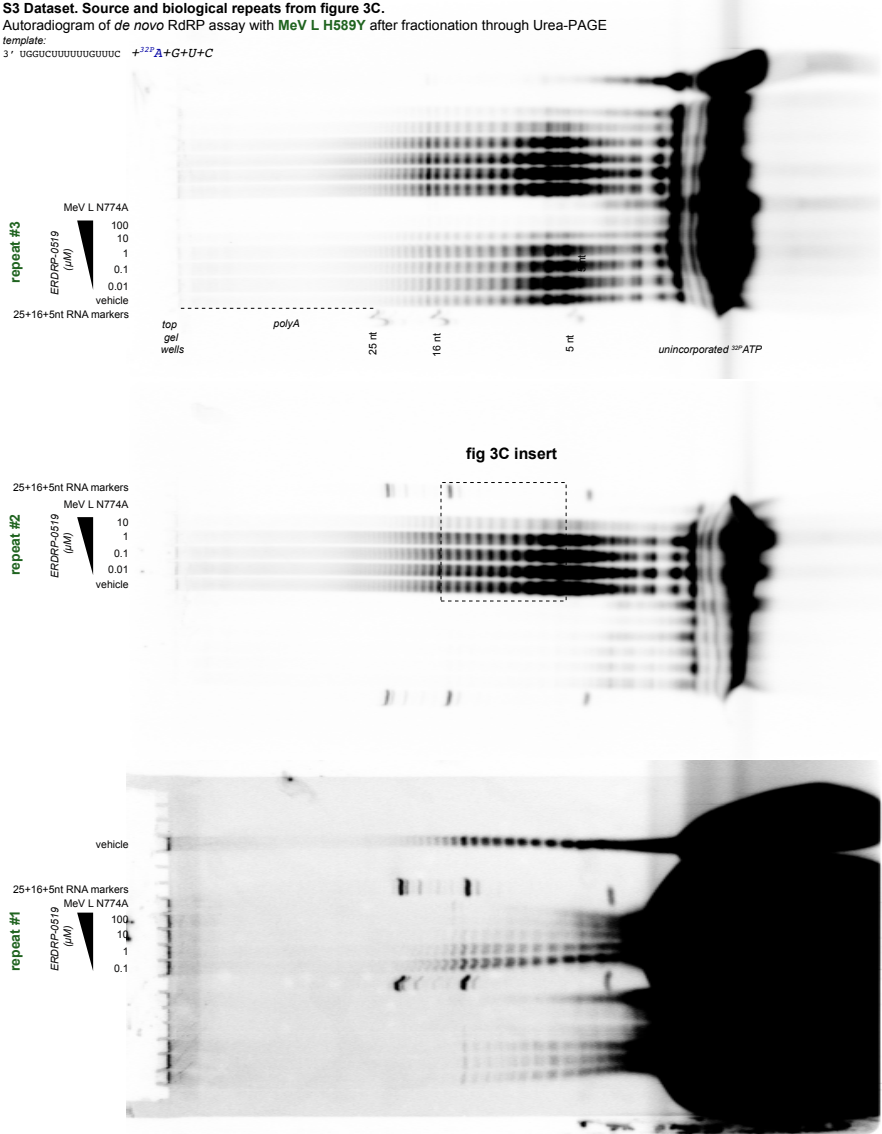
<style>
.page{position:relative;width:882px;height:1134px;background:#fff}
.page>*{position:absolute;margin:0;border:0;box-sizing:border-box;transform-origin:0 0}
.t1{font:700 15.75px "Arial";color:#000}
.t2{font:14px/16.8px "Arial";color:#000}
.t3{font:700 14px "Arial";color:#1f631f}
.t4{font:italic 14px "Courier";color:#000}
.t5{font:10.5px "Arial";color:#070606}
.t6{font:10.5px "Arial";color:#000}
.t7{font:italic 10.5px/12.6px "Arial";color:#000;text-align:center}
.t8{font:italic 10.5px/12.8px "Arial";letter-spacing:-.005em;color:#070606}
.t9{font:10.5px "Courier";color:#000}
.s1{font-weight:700}
.s2{font-style:italic}
.s3{font-weight:700;color:#1f631f}
.s4{color:#0505a5}
</style>
<div class="page">
<img style="left:126px;top:760px;width:756px;height:374px">
<img style="left:140px;top:477px;width:742px;height:231px">
<img style="left:132px;top:1px;width:748px;height:378px">
<div style="left:441px;top:482px;width:126px;height:119px;border:1px dashed #000"></div>
<svg style="left:77px;top:221px;width:16px;height:68px"></svg>
<svg style="left:181px;top:308px;width:196px;height:1px"></svg>
<svg style="left:77px;top:913px;width:16px;height:58px"></svg>
<svg style="left:77px;top:517px;width:16px;height:58px"></svg>
<p class="t2" style="left:3px;top:0;width:606px"><span class="s1">S</span><span class="s1">3</span> <span class="s1">Dataset. Source and biological repeats from</span> <span class="s1">f</span><span class="s1">igure 3C.<br></span>Autoradiogram of <span class="s2">de novo</span> RdRP assay with <span class="s3">MeV L H589Y</span> after fractionation through Urea-PAGE</p>
<p class="t4" style="left:131px;top:41px;width:83px">+<sup>32P</sup><span class="s4">A</span>+G+U+C</p>
<p class="t7" style="left:3px;top:34px;width:45px">template:</p>
<p class="t9" style="left:3px;top:45px;width:119px">3’ UGGUCUUUUUUGUUUC</p>
<p class="t3" style="left:6px;top:283px;width:63px;rotate:-90deg">repeat #3</p>
<p class="t5" style="left:64px;top:200px;width:66px">MeV L N774A</p>
<p class="t8" style="left:48px;top:271px;width:41px;text-indent:-24px;rotate:-90deg">ERDRP-0519 (µM)</p>
<p class="t5" style="left:111px;top:218px;width:19px">100</p>
<p class="t5" style="left:117px;top:232px;width:13px">10</p>
<p class="t5" style="left:123px;top:246px;width:7px">1</p>
<p class="t5" style="left:114px;top:263px;width:16px">0.1</p>
<p class="t5" style="left:108px;top:279px;width:22px">0.01</p>
<p class="t5" style="left:96px;top:294px;width:34px">vehicle</p>
<p class="t6" style="left:13px;top:308px;width:117px">25+16+5nt RNA markers</p>
<p class="t7" style="left:161px;top:318px;width:25px">top gel wells</p>
<p class="t6" style="left:13px;top:481px;width:117px">25+16+5nt RNA markers</p>
<p class="t3" style="left:6px;top:575px;width:63px;rotate:-90deg">repeat #2</p>
<p class="t5" style="left:64px;top:498px;width:66px">MeV L N774A</p>
<p class="t8" style="left:48px;top:554px;width:41px;text-indent:-24px;rotate:-90deg">ERDRP-0519 (µM)</p>
<p class="t5" style="left:117px;top:515px;width:13px">10</p>
<p class="t5" style="left:123px;top:530px;width:7px">1</p>
<p class="t5" style="left:114px;top:546px;width:16px">0.1</p>
<p class="t5" style="left:108px;top:563px;width:22px">0.01</p>
<p class="t5" style="left:96px;top:577px;width:34px">vehicle</p>
<p class="t7" style="left:274px;top:317px;width:28px">polyA</p>
<p class="t6" style="left:366px;top:355px;width:25px;rotate:-90deg">25 nt</p>
<p class="t6" style="left:430px;top:357px;width:25px;rotate:-90deg">16 nt</p>
<p class="t6" style="left:575px;top:272px;width:19px;rotate:-90deg">5 nt</p>
<p class="t6" style="left:563px;top:352px;width:19px;rotate:-90deg">5 nt</p>
<p class="t1" style="left:466px;top:443px;width:93px">fig 3C insert</p>
<p class="t7" style="left:658px;top:344px;width:105px">unincorporated <sup>32P</sup>ATP</p>
<p class="t5" style="left:96px;top:838px;width:34px">vehicle</p>
<p class="t6" style="left:13px;top:882px;width:117px">25+16+5nt RNA markers</p>
<p class="t3" style="left:6px;top:971px;width:63px;rotate:-90deg">repeat #1</p>
<p class="t5" style="left:64px;top:896px;width:66px">MeV L N774A</p>
<p class="t8" style="left:48px;top:947px;width:41px;text-indent:-24px;rotate:-90deg">ERDRP-0519 (µM)</p>
<p class="t5" style="left:111px;top:912px;width:19px">100</p>
<p class="t5" style="left:117px;top:927px;width:13px">10</p>
<p class="t5" style="left:123px;top:944px;width:7px">1</p>
<p class="t5" style="left:114px;top:961px;width:16px">0.1</p>
</div>
